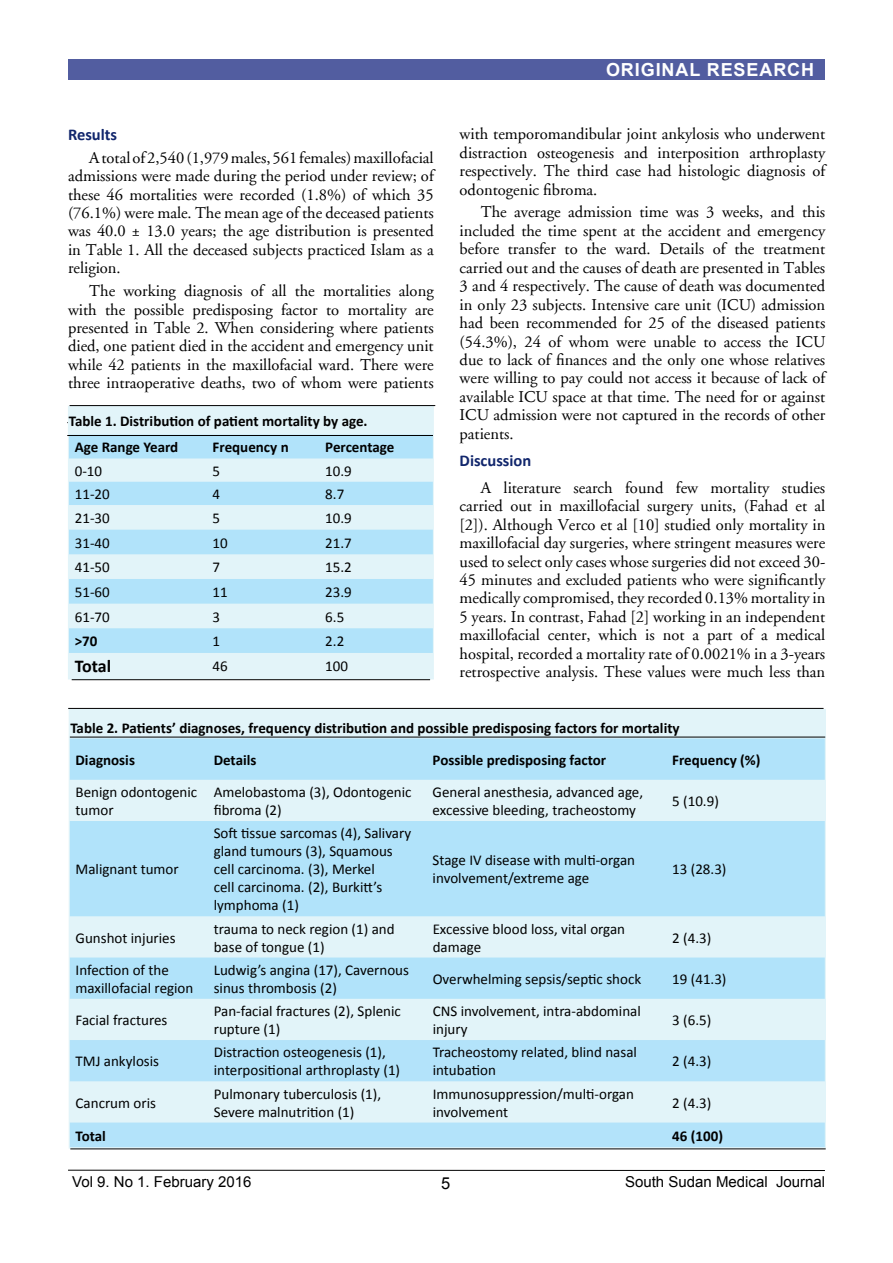
<style>
.page{position:relative;width:893px;height:1263px;background:#fff}
.page>*{position:absolute;margin:0;border:0;box-sizing:border-box;transform-origin:0 0}
.t1{font:700 18px "Arial";letter-spacing:.05em;color:#fff}
.t2{font:700 18px "Calibri";letter-spacing:-.005em;color:#000}
.t3{font:16.5px/18.5px "Adobe Garamond";color:#000;text-align:justify}
.t4{font:700 16.5px "Calibri";color:#11266c}
.t5{font:16.5px "Arial";color:#000}
.t6{font:15px/18px "Calibri";color:#000}
.t7{font:700 15px "Calibri";color:#000}
.t8{font:15px "Arial";color:#000}
</style>
<div class="page">
<hr style="left:68px;top:1170px;width:757px;height:1px;background:#000">
<div style="left:68px;top:59px;width:757px;height:20px;background:#525da0"></div>
<hr style="left:67px;top:422px;width:366px;height:1px;background:#000">
<div style="left:68px;top:406px;width:365px;height:273px;background:#e2f4f9"></div>
<svg style="left:70px;top:436px;width:362px;height:217px;fill:#b1e3fa"></svg>
<div style="left:68px;top:406px;width:366px;height:273px;border:1px solid #e2f4f9"></div>
<hr style="left:72px;top:679px;width:358px;height:1px;background:#000">
<div style="left:69px;top:709px;width:756px;height:439px;background:#e2f4f9"></div>
<svg style="left:71px;top:738px;width:753px;height:261px;fill:#b1e3fa"></svg>
<svg style="left:71px;top:1040px;width:753px;height:106px;fill:#b3e3fa"></svg>
<hr style="left:68px;top:708px;width:756px;height:1px;background:#000">
<hr style="left:70px;top:737px;width:755px;height:1px;background:#000">
<hr style="left:70px;top:1148px;width:756px;height:1px;background:#000">
<hr style="left:70px;top:405px;width:365px;height:1px;background:#000">
<hr style="left:67px;top:435px;width:366px;height:1px;background:#000">
<p class="t4" style="left:68px;top:124px;width:51px">Results</p>
<p class="t3" style="left:68px;top:149px;width:367px;text-indent:21px">A total of 2,540 (1,979 males, 561 females) maxillofacial admissions were made during the period under review; of these 46 mortalities were recorded (1.8%) of which 35 (76.1%) were male. The mean age of the deceased patients was 40.0 ± 13.0 years; the age distribution is presented in Table 1. All the deceased subjects practiced Islam as a religion.</p>
<p class="t3" style="left:68px;top:282px;width:367px;text-indent:21px">The working diagnosis of all the mortalities along with the possible predisposing factor to mortality are presented in Table 2. When considering where patients died, one patient died in the accident and emergency unit while 42 patients in the maxillofacial ward. There were three intraoperative deaths, two of whom were patients</p>
<p class="t7" style="left:69px;top:412px;width:300px">Table 1. Distribution of patient mortality by age.</p>
<p class="t7" style="left:75px;top:438px;width:105px">Age Range Yeard</p>
<p class="t7" style="left:213px;top:438px;width:78px">Frequency n</p>
<p class="t7" style="left:325px;top:438px;width:71px">Percentage</p>
<p class="t6" style="left:75px;top:461px;width:29px">0-10</p>
<p class="t6" style="left:213px;top:461px;width:9px">5</p>
<p class="t6" style="left:325px;top:461px;width:28px">10.9</p>
<p class="t6" style="left:75px;top:484px;width:37px">11-20</p>
<p class="t6" style="left:213px;top:484px;width:9px">4</p>
<p class="t6" style="left:325px;top:484px;width:20px">8.7</p>
<p class="t6" style="left:75px;top:508px;width:37px">21-30</p>
<p class="t6" style="left:213px;top:508px;width:9px">5</p>
<p class="t6" style="left:325px;top:508px;width:28px">10.9</p>
<p class="t6" style="left:75px;top:533px;width:37px">31-40</p>
<p class="t6" style="left:213px;top:533px;width:17px">10</p>
<p class="t6" style="left:325px;top:533px;width:28px">21.7</p>
<p class="t6" style="left:75px;top:558px;width:37px">41-50</p>
<p class="t6" style="left:213px;top:558px;width:9px">7</p>
<p class="t6" style="left:325px;top:558px;width:28px">15.2</p>
<p class="t6" style="left:75px;top:582px;width:37px">51-60</p>
<p class="t6" style="left:213px;top:582px;width:17px">11</p>
<p class="t6" style="left:325px;top:582px;width:28px">23.9</p>
<p class="t6" style="left:75px;top:607px;width:37px">61-70</p>
<p class="t6" style="left:213px;top:607px;width:9px">3</p>
<p class="t6" style="left:325px;top:607px;width:20px">6.5</p>
<p class="t7" style="left:75px;top:632px;width:24px">&gt;70</p>
<p class="t6" style="left:213px;top:632px;width:9px">1</p>
<p class="t6" style="left:325px;top:632px;width:20px">2.2</p>
<p class="t2" style="left:75px;top:655px;width:38px">Total</p>
<p class="t6" style="left:213px;top:657px;width:17px">46</p>
<p class="t6" style="left:325px;top:657px;width:24px">100</p>
<p class="t1" style="left:606px;top:58px;width:210px">ORIGINAL RESEARCH</p>
<p class="t3" style="left:460px;top:125px;width:367px">with temporomandibular joint ankylosis who underwent distraction osteogenesis and interposition arthroplasty respectively. The third case had histologic diagnosis of odontogenic fibroma.</p>
<p class="t3" style="left:460px;top:203px;width:367px;text-indent:21px">The average admission time was 3 weeks, and this included the time spent at the accident and emergency before transfer to the ward. Details of the treatment carried out and the causes of death are presented in Tables 3 and 4 respectively. The cause of death was documented in only 23 subjects. Intensive care unit (ICU) admission had been recommended for 25 of the diseased patients (54.3%), 24 of whom were unable to access the ICU due to lack of finances and the only one whose relatives were willing to pay could not access it because of lack of available ICU space at that time. The need for or against ICU admission were not captured in the records of other patients.</p>
<p class="t4" style="left:460px;top:450px;width:73px">Discussion</p>
<p class="t3" style="left:460px;top:479px;width:367px;text-indent:21px">A literature search found few mortality studies carried out in maxillofacial surgery units, (Fahad et al [2]). Although Verco et al [10] studied only mortality in maxillofacial day surgeries, where stringent measures were used to select only cases whose surgeries did not exceed 30- 45 minutes and excluded patients who were significantly medically compromised, they recorded 0.13% mortality in 5 years. In contrast, Fahad [2] working in an independent maxillofacial center, which is not a part of a medical hospital, recorded a mortality rate of 0.0021% in a 3-years retrospective analysis. These values were much less than</p>
<p class="t7" style="left:70px;top:719px;width:611px">Table 2. Patients’ diagnoses, frequency distribution and possible predisposing factors for mortality</p>
<p class="t7" style="left:76px;top:750px;width:61px">Diagnosis</p>
<p class="t7" style="left:214px;top:750px;width:44px">Details</p>
<p class="t7" style="left:433px;top:750px;width:175px">Possible predisposing factor</p>
<p class="t7" style="left:672px;top:750px;width:90px">Frequency (%)</p>
<p class="t6" style="left:76px;top:782px;width:123px">Benign odontogenic tumor</p>
<p class="t6" style="left:214px;top:782px;width:199px">Amelobastoma (3), Odontogenic fibroma (2)</p>
<p class="t6" style="left:433px;top:782px;width:212px">General anesthesia, advanced age, excessive bleeding, tracheostomy</p>
<p class="t6" style="left:672px;top:791px;width:48px">5 (10.9)</p>
<p class="t6" style="left:76px;top:859px;width:105px">Malignant tumor</p>
<p class="t6" style="left:214px;top:823px;width:199px">Soft tissue sarcomas (4), Salivary gland tumours (3), Squamous cell carcinoma. (3), Merkel<br>cell carcinoma. (2), Burkitt’s lymphoma (1)</p>
<p class="t6" style="left:433px;top:850px;width:204px">Stage IV disease with multi-organ involvement/extreme age</p>
<p class="t6" style="left:672px;top:859px;width:56px">13 (28.3)</p>
<p class="t6" style="left:76px;top:928px;width:102px">Gunshot injuries</p>
<p class="t6" style="left:214px;top:919px;width:182px">trauma to neck region (1) and base of tongue (1)</p>
<p class="t6" style="left:433px;top:919px;width:194px">Excessive blood loss, vital organ damage</p>
<p class="t6" style="left:672px;top:928px;width:41px">2 (4.3)</p>
<p class="t6" style="left:76px;top:960px;width:119px">Infection of the maxillofacial region</p>
<p class="t6" style="left:214px;top:960px;width:197px">Ludwig’s angina (17), Cavernous sinus thrombosis (2)</p>
<p class="t6" style="left:433px;top:969px;width:210px">Overwhelming sepsis/septic shock</p>
<p class="t6" style="left:672px;top:969px;width:56px">19 (41.3)</p>
<p class="t6" style="left:76px;top:1010px;width:93px">Facial fractures</p>
<p class="t6" style="left:214px;top:1001px;width:189px">Pan-facial fractures (2), Splenic rupture (1)</p>
<p class="t6" style="left:433px;top:1001px;width:210px">CNS involvement, intra-abdominal injury</p>
<p class="t6" style="left:672px;top:1010px;width:41px">3 (6.5)</p>
<p class="t6" style="left:76px;top:1051px;width:85px">TMJ ankylosis</p>
<p class="t6" style="left:214px;top:1042px;width:188px">Distraction osteogenesis (1), interpositional arthroplasty (1)</p>
<p class="t6" style="left:433px;top:1042px;width:206px">Tracheostomy related, blind nasal intubation</p>
<p class="t6" style="left:672px;top:1051px;width:41px">2 (4.3)</p>
<p class="t6" style="left:76px;top:1093px;width:82px">Cancrum oris</p>
<p class="t6" style="left:214px;top:1084px;width:169px">Pulmonary tuberculosis (1),<br>Severe malnutrition (1)</p>
<p class="t6" style="left:433px;top:1084px;width:203px">Immunosuppression/multi-organ involvement</p>
<p class="t6" style="left:672px;top:1093px;width:41px">2 (4.3)</p>
<p class="t7" style="left:76px;top:1126px;width:32px">Total</p>
<p class="t7" style="left:672px;top:1126px;width:52px">46 (100)</p>
<p class="t8" style="left:72px;top:1172px;width:181px">Vol 9. No 1. February 2016</p>
<p class="t5" style="left:441px;top:1172px;width:11px">5</p>
<p class="t8" style="left:625px;top:1172px;width:202px">South Sudan Medical Journal</p>
</div>
